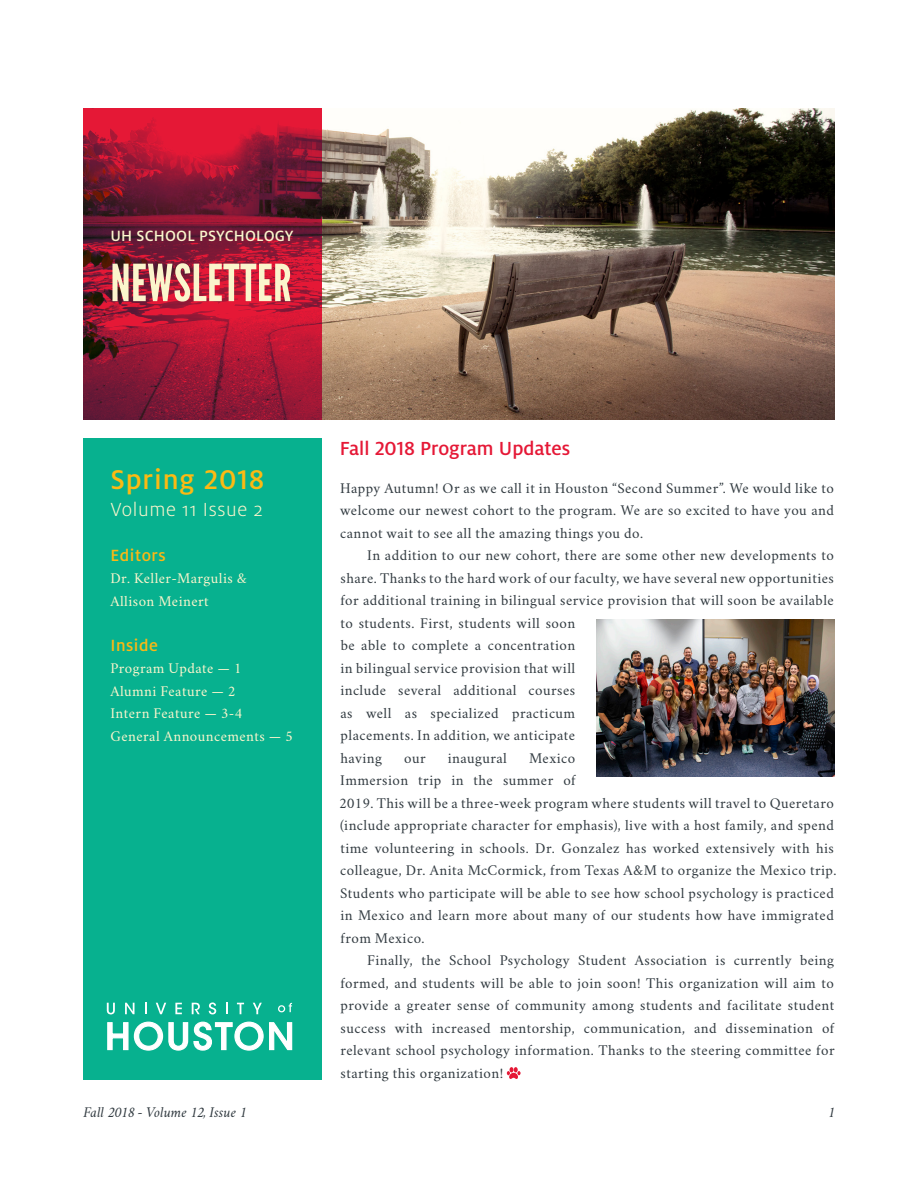
<style>
.page{position:relative;width:918px;height:1188px;background:#fff}
.page>*{position:absolute;margin:0;border:0;box-sizing:border-box;transform-origin:0 0}
.t1{font:51px "League Gothic";letter-spacing:.01em;color:#fbf5cc}
.t2{font:500 30px "Milo OT";letter-spacing:.03em;color:#fcba13}
.t3{font:500 21px "Milo OT";color:#e51836}
.t4{font:300 21px "Milo OT";letter-spacing:.03em;color:#fbf5cc}
.t5{font:500 18px "Milo OT";letter-spacing:.03em;color:#fcb814}
.t6{font:500 16.5px "Milo OT";letter-spacing:.01em;color:#fbf5cc}
.t7{font:15px/22.5px "Crimson";letter-spacing:.03em;color:#323b41;text-align:justify}
.t8{font:15px/22.5px "Crimson";letter-spacing:.03em;color:#fbf5cc}
.t9{font:italic 15px "Crimson";color:#323b41}
</style>
<div class="page">
<div style="left:83px;top:438px;width:239px;height:642px;background:#07b18f"></div>
<img style="left:322px;top:108px;width:513px;height:312px">
<svg style="left:83px;top:108px;width:239px;height:312px;background:#991733"></svg>
<img style="left:596px;top:620px;width:239px;height:156px">
<svg style="left:107px;top:1021px;width:186px;height:30px"></svg>
<svg style="left:107px;top:1003px;width:8px;height:11px"></svg>
<svg style="left:125px;top:1003px;width:10px;height:11px"></svg>
<svg style="left:145px;top:1003px;width:2px;height:11px"></svg>
<svg style="left:156px;top:1003px;width:10px;height:11px"></svg>
<svg style="left:175px;top:1003px;width:7px;height:11px"></svg>
<svg style="left:192px;top:1003px;width:8px;height:11px"></svg>
<svg style="left:209px;top:1002px;width:7px;height:12px"></svg>
<svg style="left:226px;top:1003px;width:2px;height:11px"></svg>
<svg style="left:237px;top:1003px;width:7px;height:11px"></svg>
<svg style="left:253px;top:1003px;width:9px;height:11px"></svg>
<svg style="left:278px;top:1003px;width:14px;height:9px"></svg>
<svg style="left:507px;top:1067px;width:14px;height:12px"></svg>
<p class="t6" style="left:111px;top:227px;width:185px">UH SCHOOL PSYCHOLOGY</p>
<p class="t1" style="left:110px;top:253px;width:183px">NEWSLETTER</p>
<p class="t2" style="left:110px;top:463px;width:156px">Spring 2018</p>
<p class="t4" style="left:110px;top:498px;width:154px">Volume 11 Issue 2</p>
<p class="t5" style="left:110px;top:545px;width:57px">Editors</p>
<p class="t8" style="left:110px;top:565px;width:138px">Dr. Keller-Margulis &amp;<br>Allison Meinert</p>
<p class="t5" style="left:110px;top:635px;width:49px">Inside</p>
<p class="t8" style="left:110px;top:655px;width:132px">Program Update — 1</p>
<p class="t8" style="left:110px;top:678px;width:126px">Alumni Feature — 2</p>
<p class="t8" style="left:110px;top:700px;width:133px">Intern Feature — 3-4</p>
<p class="t8" style="left:110px;top:723px;width:184px">General Announcements — 5</p>
<p class="t3" style="left:340px;top:436px;width:232px">Fall 2018 Program Updates</p>
<p class="t7" style="left:340px;top:475px;width:495px">Happy Autumn! Or as we call it in Houston “Second Summer”. We would like to welcome our newest cohort to the program. We are so excited to have you and cannot wait to see all the amazing things you do.</p>
<p class="t7" style="left:340px;top:542px;width:495px;text-align:left;text-indent:27px">In addition to our new cohort, there are some other new developments to share. Thanks to the hard work of our faculty, we have several new opportunities for additional training in bilingual service provision that will soon be available to students. First, students will soon<br>be able to complete a concentration<br>in bilingual service provision that will<br>include several additional courses<br>as well as specialized practicum<br>placements. In addition, we anticipate<br>having</p>
<p class="t7" style="left:404px;top:745px;width:23px">our</p>
<p class="t7" style="left:448px;top:745px;width:61px">inaugural</p>
<p class="t7" style="left:340px;top:745px;width:498px;text-align:left;text-indent:190px">Mexico<br>Immersion trip in the summer of<br>2019. This will be a three-week program where students will travel to Queretaro (include appropriate character for emphasis), live with a host family, and spend time volunteering in schools. Dr. Gonzalez has worked extensively with his colleague, Dr. Anita McCormick, from Texas A&amp;M to organize the Mexico trip.<br>Students who participate will be able to see how school psychology is practiced in Mexico and learn more about many of our students how have immigrated from Mexico.</p>
<p class="t7" style="left:340px;top:947px;width:496px;text-indent:27px">Finally, the School Psychology Student Association is currently being formed, and students will be able to join soon! This organization will aim to provide a greater sense of community among students and facilitate student success with increased mentorship, communication, and dissemination of relevant school psychology information. Thanks to the steering committee for starting this organization!</p>
<p class="t9" style="left:83px;top:1103px;width:164px">Fall 2018 - Volume 12, Issue 1</p>
<p class="t9" style="left:828px;top:1103px;width:8px">1</p>
</div>
